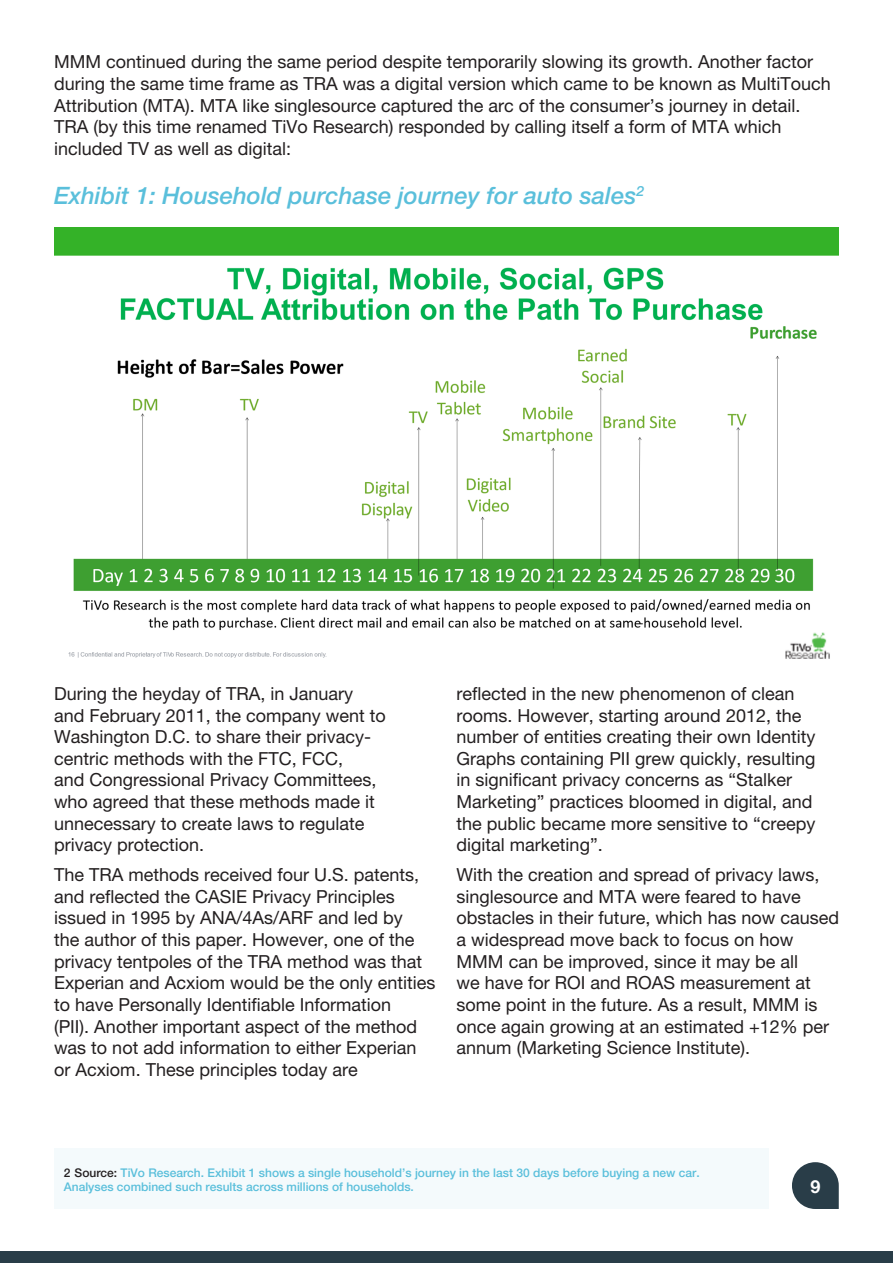
<style>
.page{position:relative;width:893px;height:1263px;background:#fff}
.page>*{position:absolute;margin:0;border:0;box-sizing:border-box;transform-origin:0 0}
.Body_Black{font:24px "Helvetica Neue LT 66 Md It";color:#5abfdb}
.Body_Black-2{font:18px/21.6px "Helvetica Neue LT 55 Rm";color:#231f20}
.t1{font:18px "Helvetica Neue LT 75 Bd";color:#fff}
.Second_Header_Orange{font:12px/14.4px "Helvetica Neue LT 65 Md";color:#5abfdb}
.s1{color:#231f20}
</style>
<div class="page">
<svg style="left:792px;top:1162px;width:47px;height:47px;background:#4d5d66"></svg>
<div style="left:0;top:1252px;width:893px;height:11px;background:#293d48"></div>
<img style="left:54px;top:228px;width:785px;height:431px">
<div style="left:54px;top:1149px;width:715px;height:60px;background:#f4fafc"></div>
<p class="Body_Black-2" style="left:54px;top:51px;width:778px">MMM continued during the same period despite temporarily slowing its growth. Another factor during the same time frame as TRA was a digital version which came to be known as MultiTouch Attribution (MTA). MTA like singlesource captured the arc of the consumer’s journey in detail.<br>TRA (by this time renamed TiVo Research) responded by calling itself a form of MTA which included TV as well as digital:</p>
<p class="Body_Black" style="left:54px;top:181px;width:592px">Exhibit 1: Household purchase journey for auto sales<sup>2</sup></p>
<p class="Body_Black-2" style="left:54px;top:682px;width:333px">During the heyday of TRA, in January and February 2011, the company went to Washington D.C. to share their privacy&shy;centric methods with the FTC, FCC,<br>and Congressional Privacy Committees, who agreed that these methods made it unnecessary to create laws to regulate privacy protection.</p>
<p class="Body_Black-2" style="left:54px;top:864px;width:383px">The TRA methods received four U.S. patents, and reflected the CASIE Privacy Principles issued in 1995 by ANA/4As/ARF and led by<br>the author of this paper. However, one of the privacy tentpoles of the TRA method was that Experian and Acxiom would be the only entities to have Personally Identifiable Information<br>(PII). Another important aspect of the method was to not add information to either Experian or Acxiom. These principles today are</p>
<p class="Body_Black-2" style="left:457px;top:682px;width:360px">reflected in the new phenomenon of clean rooms. However, starting around 2012, the number of entities creating their own Identity Graphs containing PII grew quickly, resulting in significant privacy concerns as “Stalker Marketing” practices bloomed in digital, and the public became more sensitive to “creepy digital marketing”.</p>
<p class="Body_Black-2" style="left:457px;top:864px;width:384px">With the creation and spread of privacy laws, singlesource and MTA were feared to have obstacles in their future, which has now caused a widespread move back to focus on how MMM can be improved, since it may be all<br>we have for ROI and ROAS measurement at some point in the future. As a result, MMM is once again growing at an estimated +12% per annum (Marketing Science Institute).</p>
<p class="Second_Header_Orange" style="left:64px;top:1165px;width:637px"><span class="s1">2 Source:</span> TiVo Research. Exhibit 1 shows a single household’s journey in the last 30 days before buying a new car.<br>Analyses combined such results across millions of households.</p>
<p class="t1" style="left:810px;top:1175px;width:12px">9</p>
</div>
